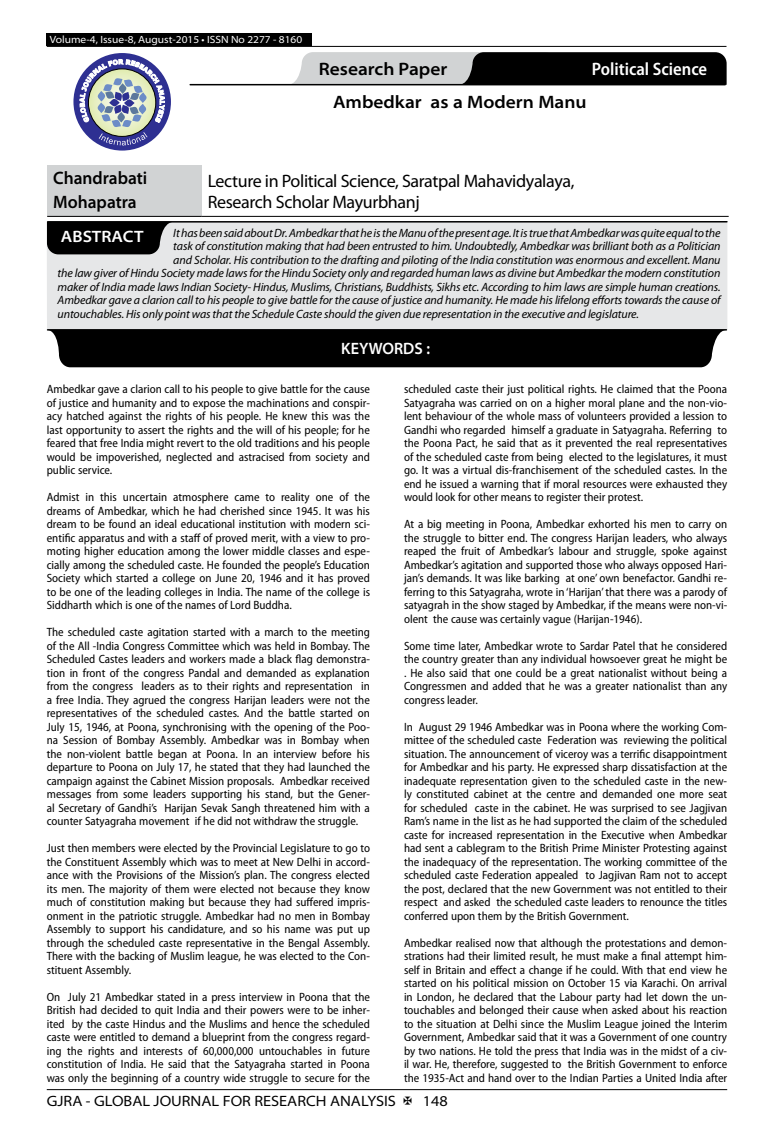
<style>
.page{position:relative;width:774px;height:1136px;background:#fff}
.page>*{position:absolute;margin:0;border:0;box-sizing:border-box;transform-origin:0 0}
.t1{font:18px/21.6px "Myriad Pro";letter-spacing:-.02em;color:#000}
.t2{font:600 semi-expanded 18px "Myriad Pro";color:#000}
.t3{font:600 semi-expanded 18px/23.4px "Myriad Pro";color:#000;scale:.9 1}
.t4{font:600 semi-condensed 18px "Myriad Pro";color:#fff}
.t5{font:600 semi-expanded 16.5px "Myriad Pro";color:#fff;scale:.9 1}
.t6{font:600 semi-expanded 16.5px "Myriad Pro";color:#fff}
.t7{font:semi-expanded 15px "Myriad Pro";color:#000}
.t8{font:semi-condensed 12px/13.5px "Myriad Pro";color:#000;text-align:justify}
.t9{font:italic 12px "Myriad Pro";letter-spacing:-.01em;color:#000}
.t10{font:semi-expanded 10.5px "Myriad Pro";color:#fff}
</style>
<div class="page">
<hr style="left:47px;top:1089px;width:680px;height:1px;background:#000">
<div style="left:47px;top:33px;width:265px;height:13px;background:#000"></div>
<hr style="left:47px;top:46px;width:679px;height:1px;background:#000">
<svg style="left:288px;top:52px;width:439px;height:33px;background:#5a5a5b"></svg>
<hr style="left:190px;top:84px;width:535px;height:1px;background:#000">
<div style="left:73px;top:53px;width:98px;height:97px;background:#2e3092;border-radius:50%"></div>
<svg style="left:80px;top:59px;width:85px;height:86px"></svg>
<div style="left:47px;top:165px;width:155px;height:51px;background:#d1d3d4"></div>
<hr style="left:47px;top:216px;width:155px;height:1px;background:#000">
<hr style="left:202px;top:216px;width:527px;height:1px;background:#000">
<div style="left:47px;top:221px;width:680px;height:108px;background:#e6e7e8"></div>
<hr style="left:48px;top:221px;width:679px;height:1px;background:#000">
<svg style="left:47px;top:222px;width:126px;height:32px;background:#161616"></svg>
<hr style="left:48px;top:329px;width:678px;height:1px;background:#000">
<div style="left:47px;top:330px;width:679px;height:37px;background:#000"></div>
<div style="left:76px;top:341px;width:620px;height:12px;background:#000"></div>
<p class="t10" style="left:50px;top:34px;width:254px">Volume-4, Issue-8, August-2015 • ISSN No 2277 - 8160</p>
<h1 class="t2" style="left:319px;top:59px;width:130px">Research Paper</h1>
<h1 class="t4" style="left:592px;top:59px;width:117px">Political Science</h1>
<h1 class="t2" style="left:333px;top:92px;width:255px">Ambedkar as a Modern Manu</h1>
<h1 class="t3" style="left:53px;top:167px;width:106px">Chandrabati<br>Mohapatra</h1>
<h1 class="t1" style="left:208px;top:170px;width:368px">Lecture in Political Science, Saratpal Mahavidyalaya,<br>Research Scholar Mayurbhanj</h1>
<p class="t9" style="left:173px;top:226px;width:549px">It has been said about Dr. Ambedkar that he is the Manu of the present age. It is true that Ambedkar was quite equal to the</p>
<p class="t9" style="left:173px;top:239px;width:549px">task of constitution making that had been entrusted to him. Undoubtedly, Ambedkar was brilliant both as a Politician</p>
<p class="t9" style="left:173px;top:253px;width:549px">and Scholar. His contribution to the drafting and piloting of the India constitution was enormous and excellent. Manu</p>
<p class="t9" style="left:58px;top:266px;width:664px">the law giver of Hindu Society made laws for the Hindu Society only and regarded human laws as divine but Ambedkar the modern constitution</p>
<p class="t9" style="left:58px;top:280px;width:664px">maker of India made laws Indian Society- Hindus, Muslims, Christians, Buddhists, Sikhs etc. According to him laws are simple human creations.</p>
<p class="t9" style="left:58px;top:293px;width:664px">Ambedkar gave a clarion call to his people to give battle for the cause of justice and humanity. He made his lifelong efforts towards the cause of</p>
<p class="t9" style="left:58px;top:307px;width:583px">untouchables. His only point was that the Schedule Caste should the given due representation in the executive and legislature.</p>
<h2 class="t6" style="left:61px;top:227px;width:84px">ABSTRACT</h2>
<h2 class="t5" style="left:341px;top:339px;width:100px">KEYWORDS :</h2>
<p class="t8" style="left:47px;top:382px;width:325px">Ambedkar gave a clarion call to his people to give battle for the cause of justice and humanity and to expose the machinations and conspir&shy;acy hatched against the rights of his people. He knew this was the last opportunity to assert the rights and the will of his people; for he feared that free India might revert to the old traditions and his people would be impoverished, neglected and astracised from society and public service.</p>
<p class="t8" style="left:47px;top:490px;width:325px">Admist in this uncertain atmosphere came to reality one of the dreams of Ambedkar, which he had cherished since 1945. It was his dream to be found an ideal educational institution with modern sci&shy;entific apparatus and with a staff of proved merit, with a view to pro&shy;moting higher education among the lower middle classes and espe&shy;cially among the scheduled caste. He founded the people’s Education Society which started a college on June 20, 1946 and it has proved to be one of the leading colleges in India. The name of the college is Siddharth which is one of the names of Lord Buddha.</p>
<p class="t8" style="left:47px;top:625px;width:325px">The scheduled caste agitation started with a march to the meeting of the All -India Congress Committee which was held in Bombay. The Scheduled Castes leaders and workers made a black flag demonstra&shy;tion in front of the congress Pandal and demanded as explanation from the congress leaders as to their rights and representation in a free India. They agrued the congress Harijan leaders were not the representatives of the scheduled castes. And the battle started on July 15, 1946, at Poona, synchronising with the opening of the Poo&shy;na Session of Bombay Assembly. Ambedkar was in Bombay when the non-violent battle began at Poona. In an interview before his departure to Poona on July 17, he stated that they had launched the campaign against the Cabinet Mission proposals. Ambedkar received messages from some leaders supporting his stand, but the Gener&shy;al Secretary of Gandhi’s Harijan Sevak Sangh threatened him with a counter Satyagraha movement if he did not withdraw the struggle.</p>
<p class="t8" style="left:47px;top:841px;width:325px">Just then members were elected by the Provincial Legislature to go to the Constituent Assembly which was to meet at New Delhi in accord&shy;ance with the Provisions of the Mission’s plan. The congress elected its men. The majority of them were elected not because they know much of constitution making but because they had suffered impris&shy;onment in the patriotic struggle. Ambedkar had no men in Bombay Assembly to support his candidature, and so his name was put up through the scheduled caste representative in the Bengal Assembly.<br>There with the backing of Muslim league, he was elected to the Con&shy;stituent Assembly.</p>
<p class="t8" style="left:47px;top:990px;width:325px">On July 21 Ambedkar stated in a press interview in Poona that the British had decided to quit India and their powers were to be inher&shy;ited by the caste Hindus and the Muslims and hence the scheduled caste were entitled to demand a blueprint from the congress regard&shy;ing the rights and interests of 60,000,000 untouchables in future constitution of India. He said that the Satyagraha started in Poona was only the beginning of a country wide struggle to secure for the</p>
<p class="t8" style="left:404px;top:382px;width:325px">scheduled caste their just political rights. He claimed that the Poona Satyagraha was carried on on a higher moral plane and the non-vio&shy;lent behaviour of the whole mass of volunteers provided a lession to Gandhi who regarded himself a graduate in Satyagraha. Referring to the Poona Pact, he said that as it prevented the real representatives of the scheduled caste from being elected to the legislatures, it must go. It was a virtual dis-franchisement of the scheduled castes. In the end he issued a warning that if moral resources were exhausted they would look for other means to register their protest.</p>
<p class="t8" style="left:404px;top:517px;width:325px">At a big meeting in Poona, Ambedkar exhorted his men to carry on the struggle to bitter end. The congress Harijan leaders, who always reaped the fruit of Ambedkar’s labour and struggle, spoke against Ambedkar’s agitation and supported those who always opposed Hari&shy;jan’s demands. It was like barking at one’ own benefactor. Gandhi re&shy;ferring to this Satyagraha, wrote in ‘Harijan’ that there was a parody of satyagrah in the show staged by Ambedkar, if the means were non-vi&shy;olent the cause was certainly vague (Harijan-1946).</p>
<p class="t8" style="left:404px;top:639px;width:325px">Some time later, Ambedkar wrote to Sardar Patel that he considered the country greater than any individual howsoever great he might be . He also said that one could be a great nationalist without being a Congressmen and added that he was a greater nationalist than any congress leader.</p>
<p class="t8" style="left:404px;top:720px;width:325px">In August 29 1946 Ambedkar was in Poona where the working Com&shy;mittee of the scheduled caste Federation was reviewing the political situation. The announcement of viceroy was a terrific disappointment for Ambedkar and his party. He expressed sharp dissatisfaction at the inadequate representation given to the scheduled caste in the new&shy;ly constituted cabinet at the centre and demanded one more seat for scheduled caste in the cabinet. He was surprised to see Jagjivan Ram’s name in the list as he had supported the claim of the scheduled caste for increased representation in the Executive when Ambedkar had sent a cablegram to the British Prime Minister Protesting against the inadequacy of the representation. The working committee of the scheduled caste Federation appealed to Jagjivan Ram not to accept the post, declared that the new Government was not entitled to their respect and asked the scheduled caste leaders to renounce the titles conferred upon them by the British Government.</p>
<p class="t8" style="left:404px;top:936px;width:325px">Ambedkar realised now that although the protestations and demon&shy;strations had their limited result, he must make a final attempt him&shy;self in Britain and effect a change if he could. With that end view he started on his political mission on October 15 via Karachi. On arrival in London, he declared that the Labour party had let down the un&shy;touchables and belonged their cause when asked about his reaction to the situation at Delhi since the Muslim League joined the Interim Government, Ambedkar said that it was a Government of one country by two nations. He told the press that India was in the midst of a civ&shy;il war. He, therefore, suggested to the British Government to enforce the 1935-Act and hand over to the Indian Parties a United India after</p>
<p class="t7" style="left:47px;top:1092px;width:351px">GJRA - GLOBAL JOURNAL FOR RESEARCH ANALYSIS</p>
<p class="t7" style="left:423px;top:1092px;width:27px">148</p>
</div>
